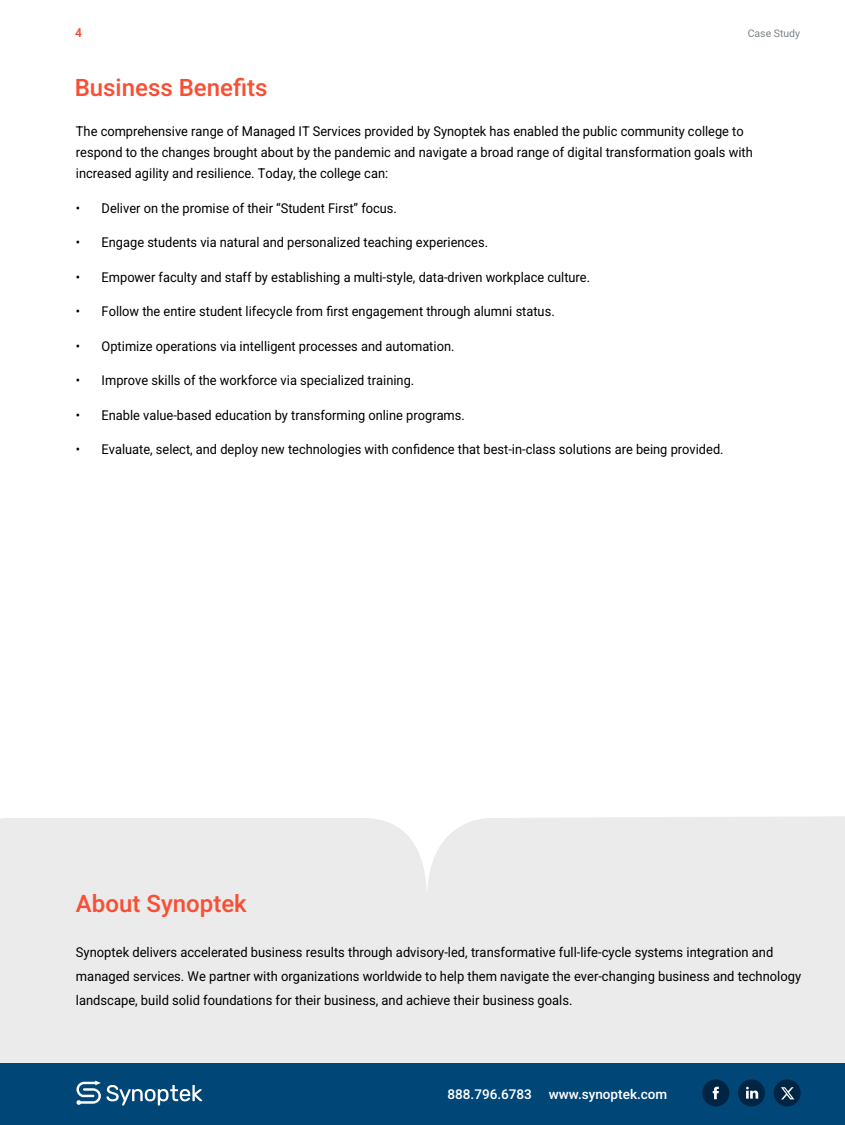
<style>
.page{position:relative;width:845px;height:1125px;background:#fff}
.page>*{position:absolute;margin:0;border:0;box-sizing:border-box;transform-origin:0 0}
.Orange_subtitle{font:500 24px "Heebo";color:#f84f35}
.t1{font:13.5px/21px "Heebo";color:#000;scale:.95 1}
.t2{font:13.5px/24px "Heebo";color:#000;scale:.96 1}
.t3{font:500 13.5px "Heebo";color:#fff}
.t4{font:600 12px "Heebo";color:#f05238}
.t5{font:10.5px "Heebo";color:#7e8387}
</style>
<div class="page">
<div style="left:0;top:816px;width:844px;height:309px;background:#ebebeb"></div>
<div style="left:1px;top:1063px;width:843px;height:62px;background:#004677"></div>
<div style="left:738px;top:1079px;width:27px;height:27px;background:#002444;border-radius:50%"></div>
<svg style="left:746px;top:1087px;width:12px;height:12px"></svg>
<div style="left:702px;top:1079px;width:27px;height:27px;background:#002444;border-radius:50%"></div>
<svg style="left:712px;top:1087px;width:6px;height:12px"></svg>
<svg style="left:76px;top:1081px;width:126px;height:24px"></svg>
<div style="left:773px;top:1079px;width:27px;height:27px;background:#002444;border-radius:50%"></div>
<svg style="left:781px;top:1087px;width:13px;height:12px"></svg>
<p class="t4" style="left:75px;top:24px;width:8px">4</p>
<p class="t5" style="left:747px;top:26px;width:54px">Case Study</p>
<p class="Orange_subtitle" style="left:75px;top:71px;width:194px">Business Benefits</p>
<p class="t1" style="left:76px;top:121px;width:714px">The comprehensive range of Managed IT Services provided by Synoptek has enabled the public community college to respond to the changes brought about by the pandemic and navigate a broad range of digital transformation goals with increased agility and resilience. Today, the college can:</p>
<p class="t1" style="left:76px;top:198px;width:339px">• Deliver on the promise of their “Student First” focus.</p>
<p class="t1" style="left:76px;top:232px;width:435px">• Engage students via natural and personalized teaching experiences.</p>
<p class="t1" style="left:76px;top:267px;width:542px">• Empower faculty and staff by establishing a multi-style, data-driven workplace culture.</p>
<p class="t1" style="left:76px;top:301px;width:505px">• Follow the entire student lifecycle from first engagement through alumni status.</p>
<p class="t1" style="left:76px;top:336px;width:400px">• Optimize operations via intelligent processes and automation.</p>
<p class="t1" style="left:76px;top:370px;width:357px">• Improve skills of the workforce via specialized training.</p>
<p class="t1" style="left:76px;top:405px;width:411px">• Enable value-based education by transforming online programs.</p>
<p class="t1" style="left:76px;top:439px;width:683px">• Evaluate, select, and deploy new technologies with confidence that best-in-class solutions are being provided.</p>
<p class="Orange_subtitle" style="left:76px;top:887px;width:172px">About Synoptek</p>
<p class="t2" style="left:76px;top:940px;width:756px">Synoptek delivers accelerated business results through advisory-led, transformative full-life-cycle systems integration and managed services. We partner with organizations worldwide to help them navigate the ever-changing business and technology landscape, build solid foundations for their business, and achieve their business goals.</p>
<p class="t3" style="left:447px;top:1085px;width:221px">888.796.6783 www.synoptek.com</p>
</div>
